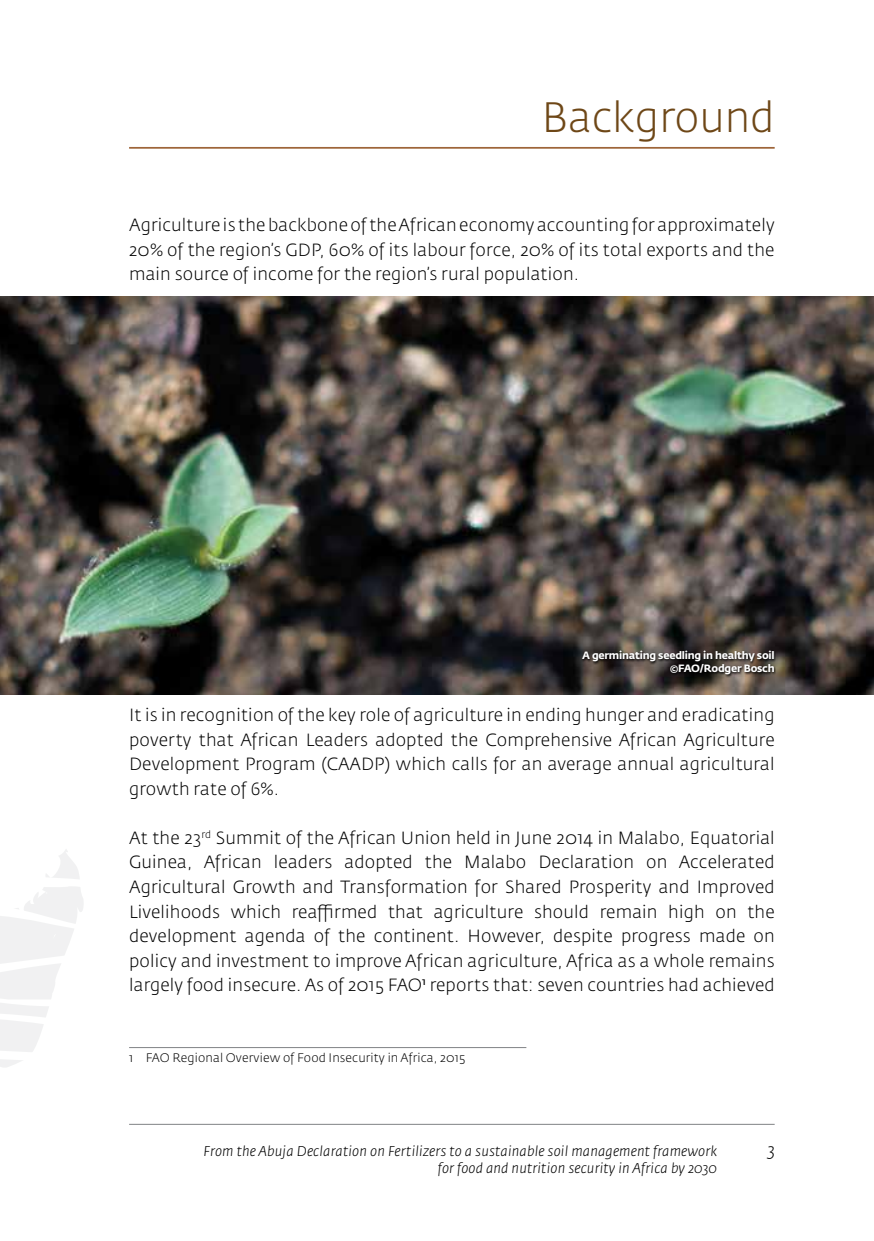
<style>
.page{position:relative;width:874px;height:1241px;background:#fff}
.page>*{position:absolute;margin:0;border:0;box-sizing:border-box;transform-origin:0 0}
.t1{font:300 42px "Fedra Sans Std";color:#6e4717}
.t2{font:300 17.5px/24.5px "Fedra Sans Std";letter-spacing:.01em;color:#000;text-align:justify}
.t3{font:italic 300 17.5px "Fedra Sans Std";color:#000}
.t4{font:italic 300 14px "Fedra Sans Std";letter-spacing:.01em;color:#000}
.t5{font:300 12.25px "Fedra Sans Std";letter-spacing:.01em;color:#000}
.t6{font:700 10.5px/12.6px "Fedra Sans Std";letter-spacing:-.025em;color:#fff;text-align:right}
</style>
<div class="page">
<hr style="left:129px;top:1123px;width:645px;height:1px;background:#808285">
<svg style="left:0;top:849px;width:83px;height:218px"></svg>
<hr style="left:129px;top:147px;width:645px;height:2px;background:#9e6539">
<hr style="left:129px;top:1047px;width:397px;height:1px;background:#808285">
<img style="left:0;top:296px;width:873px;height:398px">
<svg style="left:580px;top:649px;width:195px;height:28px;background:#39332e"></svg>
<h1 class="t1" style="left:541px;top:91px;width:234px">Background</h1>
<p class="t2" style="left:129px;top:213px;width:646px">Agriculture is the backbone of the African economy accounting for approximately 20% of the region’s GDP, 60% of its labour force, 20% of its total exports and the main source of income for the region’s rural population.</p>
<p class="t6" style="left:581px;top:649px;width:194px">A germinating seedling in healthy soil ©FAO/Rodger Bosch</p>
<p class="t2" style="left:129px;top:703px;width:646px">It is in recognition of the key role of agriculture in ending hunger and eradicating poverty that African Leaders adopted the Comprehensive African Agriculture Development Program (CAADP) which calls for an average annual agricultural growth rate of 6%.</p>
<p class="t2" style="left:129px;top:825px;width:646px">At the 23<sup>rd</sup> Summit of the African Union held in June 2014 in Malabo, Equatorial Guinea, African leaders adopted the Malabo Declaration on Accelerated Agricultural Growth and Transformation for Shared Prosperity and Improved Livelihoods which reaffirmed that agriculture should remain high on the development agenda of the continent. However, despite progress made on policy and investment to improve African agriculture, Africa as a whole remains largely food insecure. As of 2015 FAO<sup>1</sup> reports that: seven countries had achieved</p>
<p class="t5" style="left:129px;top:1050px;width:337px">1 FAO Regional Overview of Food Insecurity in Africa, 2015</p>
<p class="t4" style="left:203px;top:1141px;width:514px">From the Abuja Declaration on Fertilizers to a sustainable soil management framework</p>
<p class="t3" style="left:767px;top:1138px;width:8px">3</p>
<p class="t4" style="left:437px;top:1159px;width:280px">for food and nutrition security in Africa by 2030</p>
</div>
